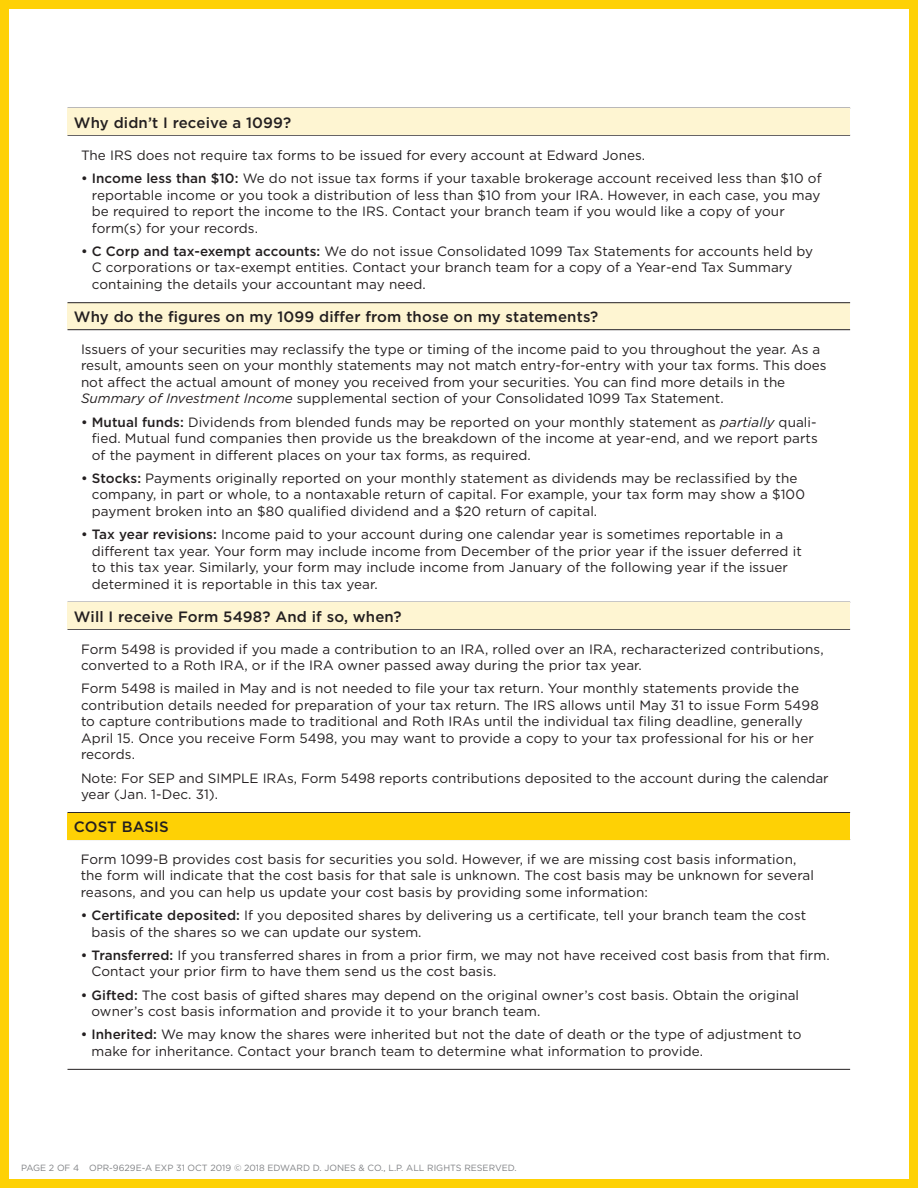
<style>
.page{position:relative;width:918px;height:1188px;background:#fff}
.page>*{position:absolute;margin:0;border:0;box-sizing:border-box;transform-origin:0 0}
.t1{font:500 15px "Gotham";letter-spacing:.01em;color:#231f20}
.t2{font:13.5px/16.5px "Gotham";letter-spacing:.005em;color:#231f20}
.t3{font:9px "Gotham";color:#808285}
.s1{font-weight:500}
.s2{font-style:italic}
</style>
<div class="page">
<div style="left:0;top:0;width:918px;height:1188px;border:9px solid #fed105"></div>
<div style="left:68px;top:303px;width:782px;height:27px;background:#fef5d2"></div>
<hr style="left:68px;top:812px;width:782px;height:1px;background:#231f20">
<hr style="left:68px;top:329px;width:782px;height:1px;background:#231f20">
<hr style="left:68px;top:1069px;width:782px;height:1px;background:#231f20">
<hr style="left:68px;top:629px;width:782px;height:1px;background:#231f20">
<hr style="left:68px;top:302px;width:782px;height:1px;background:#231f20">
<hr style="left:68px;top:135px;width:782px;height:1px;background:#231f20">
<div style="left:68px;top:813px;width:782px;height:27px;background:#fed105"></div>
<div style="left:68px;top:602px;width:782px;height:27px;background:#fef5d2"></div>
<div style="left:68px;top:108px;width:782px;height:27px;background:#fef5d2"></div>
<p class="t1" style="left:74px;top:113px;width:219px">Why didn’t I receive a 1099?</p>
<p class="t2" style="left:81px;top:147px;width:566px">The IRS does not require tax forms to be issued for every account at Edward Jones.</p>
<p class="t2" style="left:92px;top:170px;width:731px;text-indent:-11px"><span class="s1">• Income less than $10:</span> We do not issue tax forms if your taxable brokerage account received less than $10 of reportable income or you took a distribution of less than $10 from your IRA. However, in each case, you may be required to report the income to the IRS. Contact your branch team if you would like a copy of your form(s) for your records.</p>
<p class="t2" style="left:92px;top:243px;width:723px;text-indent:-11px"><span class="s1">• C Corp and tax-exempt accounts:</span> We do not issue Consolidated 1099 Tax Statements for accounts held by<br>C corporations or tax-exempt entities. Contact your branch team for a copy of a Year-end Tax Summary containing the details your accountant may need.</p>
<p class="t1" style="left:74px;top:307px;width:526px">Why do the fgures on my 1099 difer from those on my statements?</p>
<p class="t2" style="left:81px;top:341px;width:747px">Issuers of your securities may reclassify the type or timing of the income paid to you throughout the year. As a result, amounts seen on your monthly statements may not match entry-for-entry with your tax forms. This does not afect the actual amount of money you received from your securities. You can fnd more details in the <span class="s2">Summary of Investment Income</span> supplemental section of your Consolidated 1099 Tax Statement.</p>
<p class="t2" style="left:92px;top:413px;width:728px;text-align:justify;text-indent:-11px"><span class="s1">• Mutual funds:</span> Dividends from blended funds may be reported on your monthly statement as <span class="s2">partially</span> quali&shy;fed. Mutual fund companies then provide us the breakdown of the income at year-end, and we report parts of the payment in diferent places on your tax forms, as required.</p>
<p class="t2" style="left:92px;top:470px;width:715px;text-indent:-11px"><span class="s1">• Stocks:</span> Payments originally reported on your monthly statement as dividends may be reclassifed by the company, in part or whole, to a nontaxable return of capital. For example, your tax form may show a $100 payment broken into an $80 qualifed dividend and a $20 return of capital.</p>
<p class="t2" style="left:92px;top:526px;width:712px;text-indent:-11px"><span class="s1">• Tax year revisions:</span> Income paid to your account during one calendar year is sometimes reportable in a diferent tax year. Your form may include income from December of the prior year if the issuer deferred it to this tax year. Similarly, your form may include income from January of the following year if the issuer determined it is reportable in this tax year.</p>
<p class="t1" style="left:74px;top:607px;width:329px">Will I receive Form 5498? And if so, when?</p>
<p class="t2" style="left:81px;top:640px;width:744px">Form 5498 is provided if you made a contribution to an IRA, rolled over an IRA, recharacterized contributions, converted to a Roth IRA, or if the IRA owner passed away during the prior tax year.</p>
<p class="t2" style="left:81px;top:680px;width:739px">Form 5498 is mailed in May and is not needed to fle your tax return. Your monthly statements provide the contribution details needed for preparation of your tax return. The IRS allows until May 31 to issue Form 5498 to capture contributions made to traditional and Roth IRAs until the individual tax fling deadline, generally April 15. Once you receive Form 5498, you may want to provide a copy to your tax professional for his or her records.</p>
<p class="t2" style="left:81px;top:769px;width:749px">Note: For SEP and SIMPLE IRAs, Form 5498 reports contributions deposited to the account during the calendar year (Jan. 1-Dec. 31).</p>
<p class="t1" style="left:74px;top:817px;width:96px">COST BASIS</p>
<p class="t2" style="left:81px;top:851px;width:735px">Form 1099-B provides cost basis for securities you sold. However, if we are missing cost basis information, the form will indicate that the cost basis for that sale is unknown. The cost basis may be unknown for several reasons, and you can help us update your cost basis by providing some information:</p>
<p class="t2" style="left:92px;top:907px;width:716px;text-indent:-11px"><span class="s1">• Certifcate deposited:</span> If you deposited shares by delivering us a certifcate, tell your branch team the cost basis of the shares so we can update our system.</p>
<p class="t2" style="left:92px;top:947px;width:740px;text-indent:-11px"><span class="s1">• Transferred:</span> If you transferred shares in from a prior frm, we may not have received cost basis from that frm.<br>Contact your prior frm to have them send us the cost basis.</p>
<p class="t2" style="left:92px;top:986px;width:709px;text-indent:-11px"><span class="s1">• Gifted:</span> The cost basis of gifted shares may depend on the original owner’s cost basis. Obtain the original owner’s cost basis information and provide it to your branch team.</p>
<p class="t2" style="left:92px;top:1026px;width:711px;text-indent:-11px"><span class="s1">• Inherited:</span> We may know the shares were inherited but not the date of death or the type of adjustment to make for inheritance. Contact your branch team to determine what information to provide.</p>
<p class="t3" style="left:21px;top:1162px;width:497px">PAGE 2 OF 4 OPR-9629E-A EXP 31 OCT 2019 © 2018 EDWARD D. JONES &amp; CO., L.P. ALL RIGHTS RESERVED.</p>
</div>
